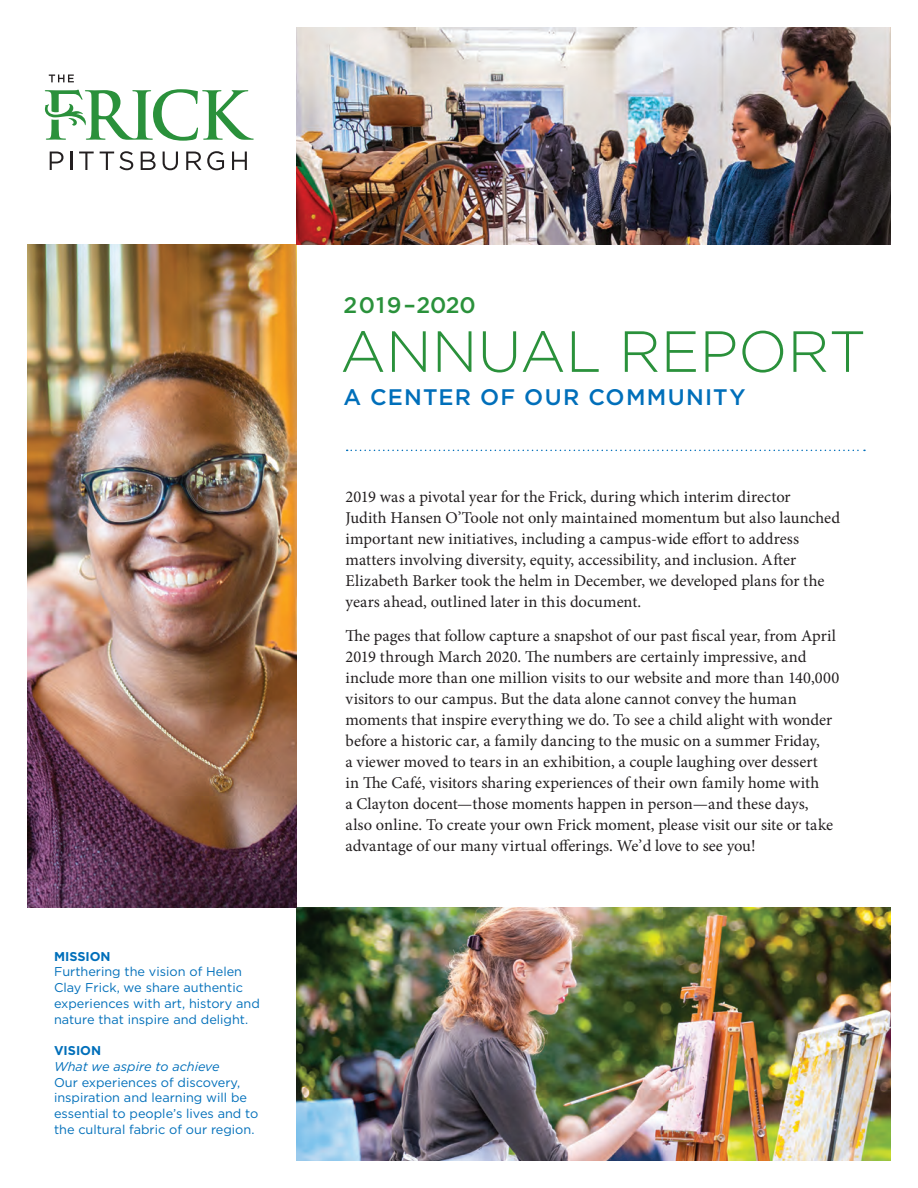
<style>
.page{position:relative;width:918px;height:1188px;background:#fff}
.page>*{position:absolute;margin:0;border:0;box-sizing:border-box;transform-origin:0 0}
.t1{font:300 57.9px "Gotham";color:#2a913b}
.t2{font:500 22.5px "Gotham";letter-spacing:.055em;color:#006fba}
.t3{font:500 22.5px "Gotham";letter-spacing:.025em;color:#2a913b}
.t4{font:16.5px/21px "Minion Pro";color:#231f20}
.t5{font:12.75px/15.8px "Gotham";color:#006fba}
.t6{font:italic 12.75px "Gotham";color:#006fba}
.t7{font:700 12.75px "Gotham";color:#006fba}
</style>
<div class="page">
<img style="left:296px;top:907px;width:595px;height:254px">
<img style="left:27px;top:244px;width:269px;height:663px">
<img style="left:296px;top:27px;width:595px;height:217px">
<svg style="left:50px;top:152px;width:13px;height:18px"></svg>
<svg style="left:70px;top:152px;width:2px;height:18px"></svg>
<svg style="left:79px;top:152px;width:15px;height:18px"></svg>
<svg style="left:100px;top:151px;width:33px;height:19px"></svg>
<svg style="left:141px;top:152px;width:15px;height:18px"></svg>
<svg style="left:163px;top:152px;width:15px;height:18px"></svg>
<svg style="left:186px;top:151px;width:38px;height:19px"></svg>
<svg style="left:232px;top:152px;width:15px;height:18px"></svg>
<svg style="left:49px;top:75px;width:25px;height:7px"></svg>
<svg style="left:45px;top:89px;width:209px;height:52px"></svg>
<svg style="left:347px;top:450px;width:518px;height:1px"></svg>
<p class="t7" style="left:54px;top:948px;width:58px">MISSION</p>
<p class="t5" style="left:54px;top:964px;width:207px">Furthering the vision of Helen<br>Clay Frick, we share authentic experiences with art, history and nature that inspire and delight.</p>
<p class="t7" style="left:54px;top:1042px;width:49px">VISION</p>
<p class="t6" style="left:54px;top:1058px;width:167px">What we aspire to achieve</p>
<p class="t5" style="left:54px;top:1074px;width:206px">Our experiences of discovery, inspiration and learning will be essential to people’s lives and to the cultural fabric of our region.</p>
<h2 class="t3" style="left:343px;top:290px;width:134px">2019–2020</h2>
<h1 class="t1" style="left:340px;top:315px;width:527px">ANNUAL REPORT</h1>
<h2 class="t2" style="left:343px;top:383px;width:404px">A CENTER OF OUR COMMUNITY</h2>
<p class="t4" style="left:346px;top:486px;width:496px">2019 was a pivotal year for the Frick, during which interim director<br>Judith Hansen O’Toole not only maintained momentum but also launched important new initiatives, including a campus-wide effort to address matters involving diversity, equity, accessibility, and inclusion. After Elizabeth Barker took the helm in December, we developed plans for the years ahead, outlined later in this document.</p>
<p class="t4" style="left:346px;top:626px;width:495px">The pages that follow capture a snapshot of our past fiscal year, from April 2019 through March 2020. The numbers are certainly impressive, and include more than one million visits to our website and more than 140,000 visitors to our campus. But the data alone cannot convey the human moments that inspire everything we do. To see a child alight with wonder before a historic car, a family dancing to the music on a summer Friday,<br>a viewer moved to tears in an exhibition, a couple laughing over dessert<br>in The Café, visitors sharing experiences of their own family home with<br>a Clayton docent—those moments happen in person—and these days,<br>also online. To create your own Frick moment, please visit our site or take advantage of our many virtual offerings. We’d love to see you!</p>
</div>
